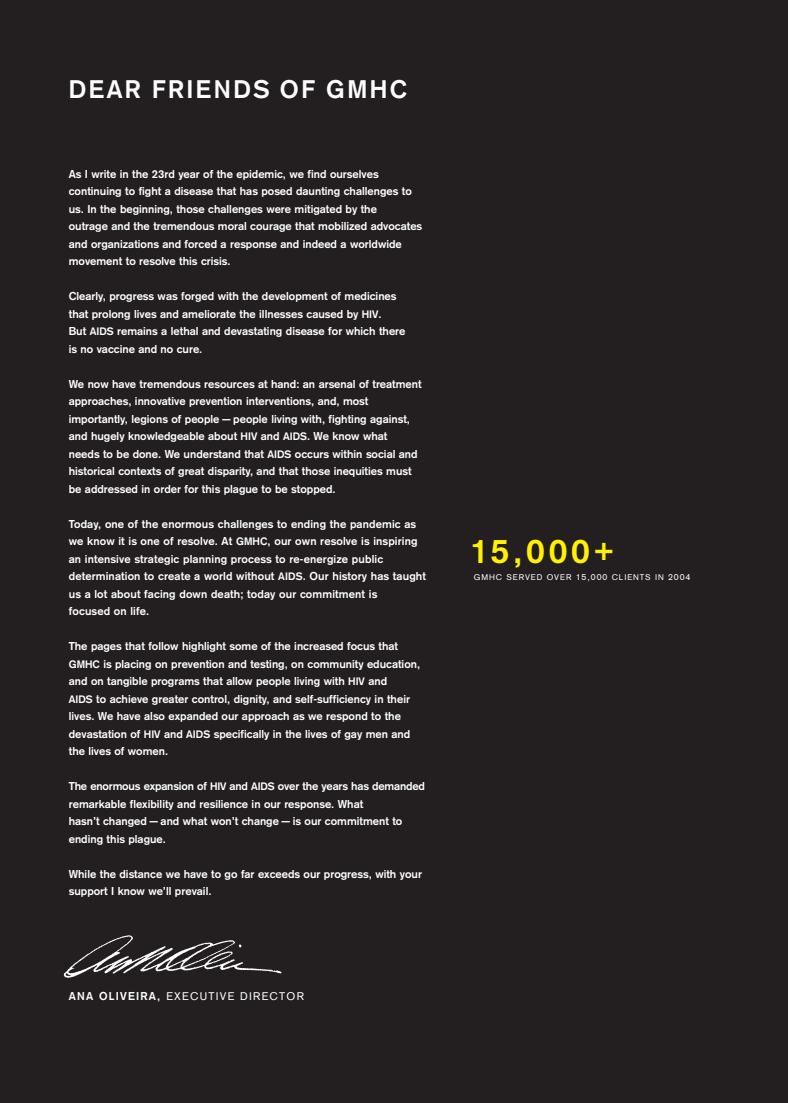
<style>
.page{position:relative;width:788px;height:1103px;background:#fff}
.page>*{position:absolute;margin:0;border:0;box-sizing:border-box;transform-origin:0 0}
.t1{font:700 33.75px "Akzidenz Grotesk";color:#fff101}
.t2{font:700 25px "Akzidenz Grotesk";letter-spacing:.1em;color:#fff}
.t3{font:700 11.25px/17.5px "Akzidenz Grotesk";color:#fff}
.t4{font:11px "Akzidenz Grotesk";letter-spacing:.11em;color:#fff}
.t5{font:8.12px "Akzidenz Grotesk";letter-spacing:.11em;color:#fff}
.s1{font-size:10.62px}
.s2{font-weight:700;font-size:11.25px}
.s3{font-size:8.75px}
</style>
<div class="page">
<div style="left:0;top:0;width:788px;height:1102px;background:#231f20"></div>
<img style="left:63px;top:935px;width:219px;height:43px">
<h2 class="t2" style="left:69px;top:80px;width:340px">DEAR FRIENDS OF GMHC</h2>
<p class="t3" style="left:69px;top:166px;width:355px">As I write in the 23rd year of the epidemic, we find ourselves continuing to fight a disease that has posed daunting challenges to us. In the beginning, those challenges were mitigated by the<br>outrage and the tremendous moral courage that mobilized advocates and organizations and forced a response and indeed a worldwide movement to resolve this crisis.</p>
<p class="t3" style="left:69px;top:288px;width:338px">Clearly, progress was forged with the development of medicines that prolong lives and ameliorate the illnesses caused by <span class="s1">HIV</span>.<br>But <span class="s1">AIDS</span> remains a lethal and devastating disease for which there is no vaccine and no cure.</p>
<p class="t3" style="left:69px;top:376px;width:354px">We now have tremendous resources at hand: an arsenal of treatment approaches, innovative prevention interventions, and, most importantly, legions of people—people living with, fighting against, and hugely knowledgeable about <span class="s1">HIV</span> and <span class="s1">AIDS</span>. We know what<br>needs to be done. We understand that <span class="s1">AIDS</span> occurs within social and historical contexts of great disparity, and that those inequities must be addressed in order for this plague to be stopped.</p>
<p class="t3" style="left:69px;top:516px;width:359px">Today, one of the enormous challenges to ending the pandemic as we know it is one of resolve. At <span class="s1">GMHC</span>, our own resolve is inspiring an intensive strategic planning process to re-energize public determination to create a world without <span class="s1">AIDS</span>. Our history has taught us a lot about facing down death; today our commitment is<br>focused on life.</p>
<p class="t3" style="left:69px;top:638px;width:353px">The pages that follow highlight some of the increased focus that <span class="s1">GMHC</span> is placing on prevention and testing, on community education, and on tangible programs that allow people living with <span class="s1">HIV</span> and<br><span class="s1">AIDS</span> to achieve greater control, dignity, and self-sufficiency in their lives. We have also expanded our approach as we respond to the devastation of <span class="s1">HIV</span> and <span class="s1">AIDS</span> specifically in the lives of gay men and the lives of women.</p>
<p class="t3" style="left:69px;top:778px;width:358px">The enormous expansion of <span class="s1">HIV</span> and <span class="s1">AIDS</span> over the years has demanded remarkable flexibility and resilience in our response. What<br>hasn’t changed—and what won’t change—is our commitment to ending this plague.</p>
<p class="t3" style="left:69px;top:866px;width:354px">While the distance we have to go far exceeds our progress, with your support I know we’ll prevail.</p>
<p class="t4" style="left:69px;top:992px;width:237px"><span class="s2">ANA OLIVEIRA,</span> EXECUTIVE DIRECTOR</p>
<h1 class="t1" style="left:470px;top:538px;width:146px">15,000+</h1>
<p class="t5" style="left:474px;top:574px;width:218px">GMHC SERVED OVER <span class="s3">15,000</span> CLIENTS IN <span class="s3">2004</span></p>
</div>
